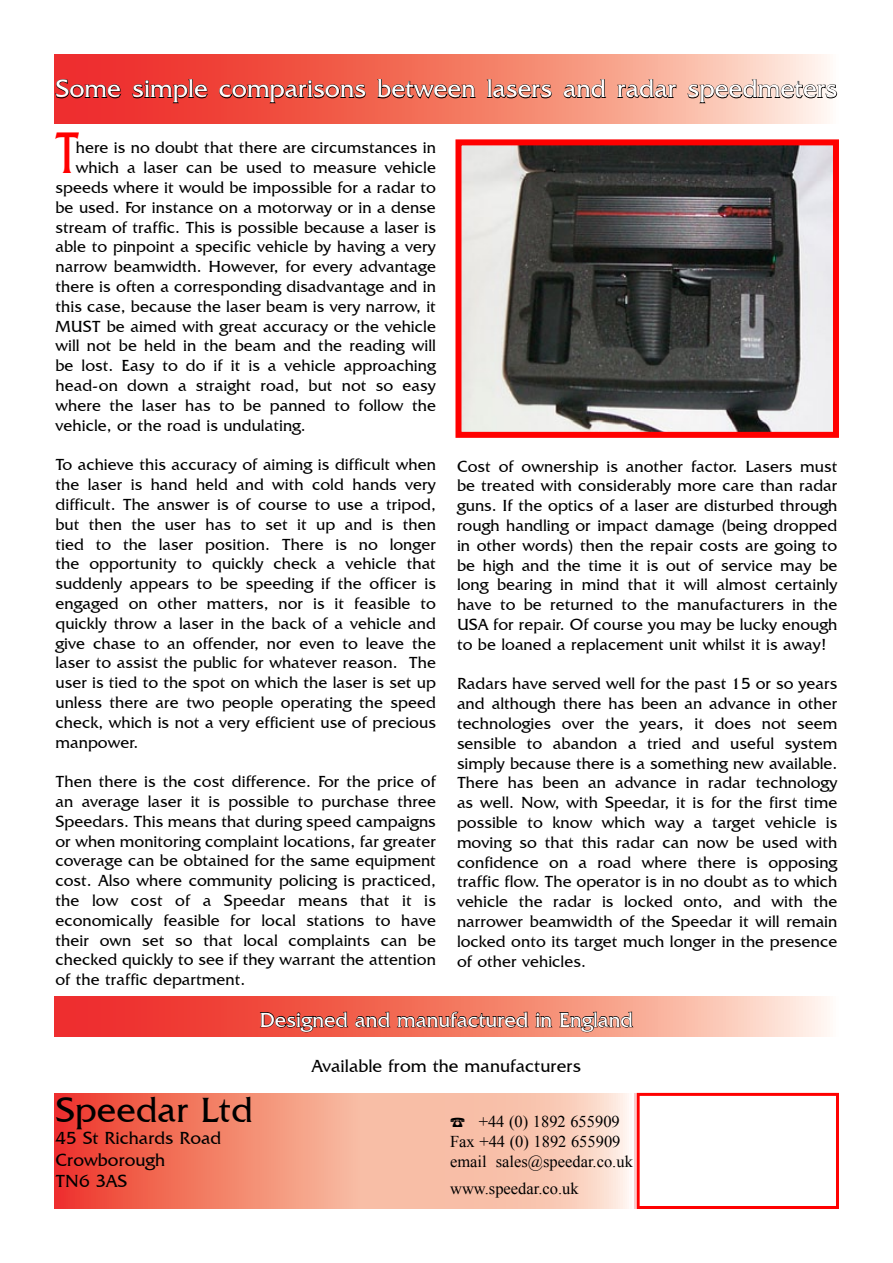
<style>
.page{position:relative;width:893px;height:1263px;background:#fff}
.page>*{position:absolute;margin:0;border:0;box-sizing:border-box;transform-origin:0 0}
.t1{font:60.3px "Friz Quadrata IT Cby BT";color:#f00;scale:.76 1}
.t2{font:36px "Friz Quadrata IT Cby BT";color:#000}
.t3{font:25.5px "Friz Quadrata IT Cby BT";color:#fff}
.t4{font:21px "Friz Quadrata IT Cby BT";color:#fff}
.t5{font:18px/21.6px "Friz Quadrata IT Cby BT";color:#000}
.t6{font:16.5px/19.8px "Friz Quadrata IT Cby BT";color:#000;text-align:justify}
.t7{font:16.5px/19.8px "Times New Roman";color:#000}
</style>
<div class="page">
<svg style="left:54px;top:54px;width:784px;height:69px;background:#f47d6d"></svg>
<svg style="left:55px;top:79px;width:67px;height:20px"></svg>
<svg style="left:131px;top:79px;width:78px;height:25px;background:#b92c27"></svg>
<svg style="left:219px;top:80px;width:147px;height:24px;background:#bc3f32"></svg>
<svg style="left:376px;top:79px;width:101px;height:21px;background:#b55442"></svg>
<svg style="left:486px;top:79px;width:66px;height:20px"></svg>
<svg style="left:563px;top:79px;width:44px;height:19px"></svg>
<svg style="left:616px;top:79px;width:61px;height:19px"></svg>
<svg style="left:687px;top:79px;width:150px;height:25px;background:#c5aba1"></svg>
<img style="left:462px;top:146px;width:370px;height:285px">
<div style="left:455px;top:139px;width:384px;height:299px;border:6px solid #f00"></div>
<svg style="left:54px;top:997px;width:776px;height:40px;background:#f47e70"></svg>
<svg style="left:259px;top:1011px;width:90px;height:21px;background:#ad3b2f"></svg>
<svg style="left:355px;top:1011px;width:279px;height:21px;background:#b86250"></svg>
<svg style="left:54px;top:1093px;width:582px;height:116px;background:#f59f8a"></svg>
<div style="left:637px;top:1093px;width:202px;height:116px;background:#fff;border:3px solid #f00"></div>
<svg style="left:451px;top:1118px;width:14px;height:9px"></svg>
<h3 class="t3" style="left:56px;top:73px;width:783px">Some simple comparisons between lasers and radar speedmeters</h3>
<h1 class="t1" style="left:55px;top:116px;width:34px">T</h1>
<p class="t6" style="left:76px;top:138px;width:362px">here is no doubt that there are circumstances in</p>
<p class="t6" style="left:76px;top:158px;width:362px">which a laser can be used to measure vehicle</p>
<p class="t6" style="left:55px;top:177px;width:382px">speeds where it would be impossible for a radar to</p>
<p class="t6" style="left:55px;top:197px;width:382px">be used. For instance on a motorway or in a dense</p>
<p class="t6" style="left:55px;top:217px;width:382px">stream of traffic. This is possible because a laser is</p>
<p class="t6" style="left:55px;top:237px;width:382px">able to pinpoint a specific vehicle by having a very</p>
<p class="t6" style="left:55px;top:257px;width:382px">narrow beamwidth. However, for every advantage</p>
<p class="t6" style="left:55px;top:276px;width:382px">there is often a corresponding disadvantage and in</p>
<p class="t6" style="left:55px;top:296px;width:382px">this case, because the laser beam is very narrow, it</p>
<p class="t6" style="left:55px;top:316px;width:382px">MUST be aimed with great accuracy or the vehicle</p>
<p class="t6" style="left:55px;top:336px;width:382px">will not be held in the beam and the reading will</p>
<p class="t6" style="left:55px;top:356px;width:382px">be lost. Easy to do if it is a vehicle approaching</p>
<p class="t6" style="left:55px;top:375px;width:382px">head-on down a straight road, but not so easy</p>
<p class="t6" style="left:55px;top:395px;width:382px">where the laser has to be panned to follow the</p>
<p class="t6" style="left:55px;top:415px;width:252px">vehicle, or the road is undulating.</p>
<p class="t6" style="left:55px;top:455px;width:382px">To achieve this accuracy of aiming is difficult when the laser is hand held and with cold hands very difficult. The answer is of course to use a tripod, but then the user has to set it up and is then tied to the laser position. There is no longer the opportunity to quickly check a vehicle that suddenly appears to be speeding if the officer is engaged on other matters, nor is it feasible to quickly throw a laser in the back of a vehicle and give chase to an offender, nor even to leave the laser to assist the public for whatever reason. The user is tied to the spot on which the laser is set up unless there are two people operating the speed check, which is not a very efficient use of precious manpower.</p>
<p class="t6" style="left:55px;top:771px;width:382px">Then there is the cost difference. For the price of an average laser it is possible to purchase three Speedars. This means that during speed campaigns or when monitoring complaint locations, far greater coverage can be obtained for the same equipment cost. Also where community policing is practiced, the low cost of a Speedar means that it is economically feasible for local stations to have their own set so that local complaints can be checked quickly to see if they warrant the attention of the traffic department.</p>
<p class="t6" style="left:457px;top:456px;width:382px">Cost of ownership is another factor. Lasers must be treated with considerably more care than radar guns. If the optics of a laser are disturbed through rough handling or impact damage (being dropped in other words) then the repair costs are going to be high and the time it is out of service may be long bearing in mind that it will almost certainly have to be returned to the manufacturers in the USA for repair. Of course you may be lucky enough to be loaned a replacement unit whilst it is away!</p>
<p class="t6" style="left:457px;top:674px;width:382px">Radars have served well for the past 15 or so years and although there has been an advance in other technologies over the years, it does not seem sensible to abandon a tried and useful system simply because there is a something new available.<br>There has been an advance in radar technology as well. Now, with Speedar, it is for the first time possible to know which way a target vehicle is moving so that this radar can now be used with confidence on a road where there is opposing traffic flow. The operator is in no doubt as to which vehicle the radar is locked onto, and with the narrower beamwidth of the Speedar it will remain locked onto its target much longer in the presence of other vehicles.</p>
<p class="t4" style="left:260px;top:1007px;width:375px">Designed and manufactured in England</p>
<h2 class="t2" style="left:56px;top:1088px;width:199px">Speedar Ltd</h2>
<p class="t5" style="left:56px;top:1127px;width:167px">45 St Richards Road<br>Crowborough<br>TN6 3AS</p>
<p class="t5" style="left:312px;top:1055px;width:271px">Available from the manufacturers</p>
<p class="t7" style="left:450px;top:1112px;width:184px;text-indent:29px">+44 (0) 1892 655909<br>Fax +44 (0) 1892 655909 email sales@speedar.co.uk</p>
<p class="t7" style="left:450px;top:1178px;width:130px">www.speedar.co.uk</p>
</div>
